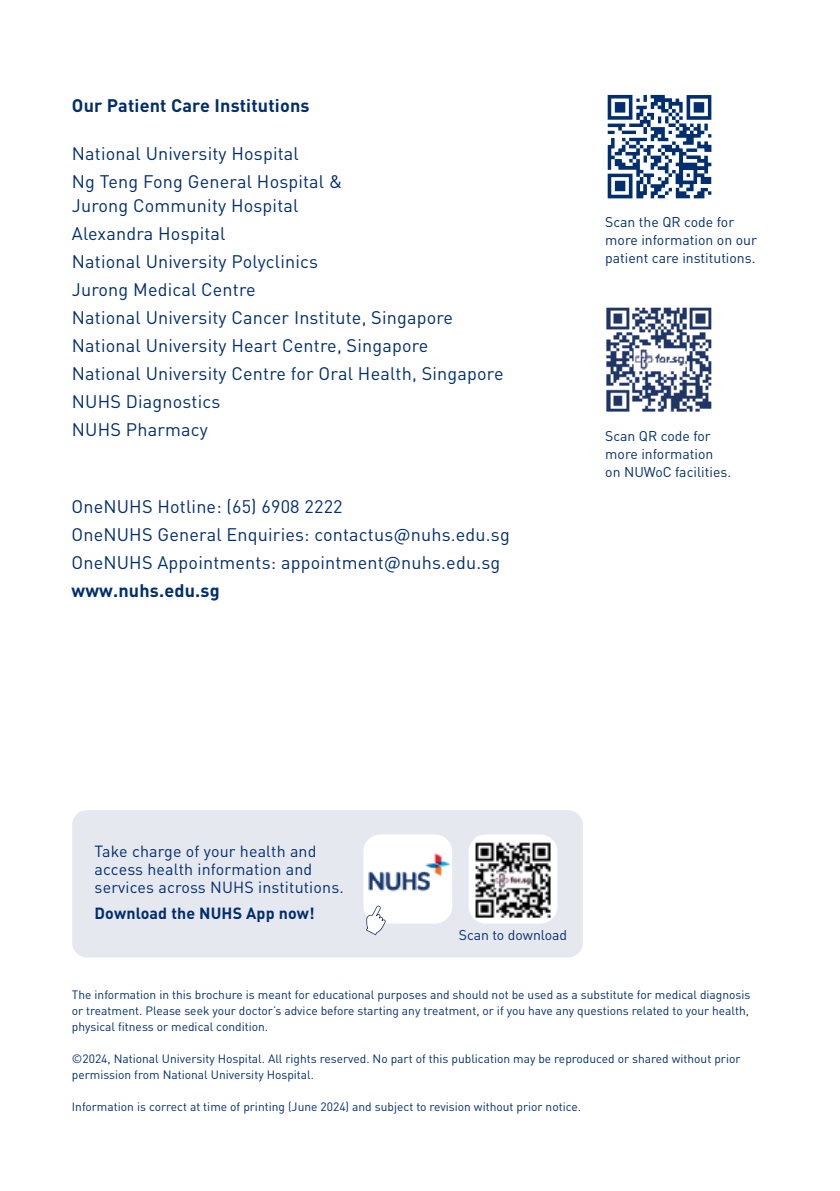
<style>
.page{position:relative;width:840px;height:1191px;background:#fff}
.page>*{position:absolute;margin:0;border:0;box-sizing:border-box;transform-origin:0 0}
.t1{font:18px/28px "DINOT";letter-spacing:.01em;color:#002e6d}
.t2{font:700 18px "DINOT";letter-spacing:.01em;color:#002e6d}
.t3{font:16px/18px "DINOT";letter-spacing:.01em;color:#002e6d}
.t4{font:700 16px "DINOT";letter-spacing:.01em;color:#002e6d}
.t5{font:14px/18px "DIN";color:#002e6d}
.t6{font:14px "DINOT";color:#002e6d}
.t7{font:12px/16px "DINOT";color:#002e6d;text-align:justify}
</style>
<div class="page">
<img style="left:606px;top:307px;width:106px;height:105px">
<div style="left:72px;top:810px;width:510px;height:147px;background:#e6e8f0;border-radius:15px"></div>
<div style="left:363px;top:834px;width:89px;height:89px;background:#fff;border-radius:17px"></div>
<img style="left:368px;top:853px;width:82px;height:39px">
<svg style="left:365px;top:905px;width:20px;height:30px"></svg>
<div style="left:468px;top:834px;width:89px;height:89px;background:#fff;border-radius:17px"></div>
<img style="left:475px;top:842px;width:75px;height:75px">
<svg style="left:607px;top:95px;width:104px;height:103px"></svg>
<h1 class="t2" style="left:72px;top:93px;width:239px">Our Patient Care Institutions</h1>
<h1 class="t1" style="left:72px;top:139px;width:272px">National University Hospital<br>Ng Teng Fong General Hospital &amp;</h1>
<p class="t1" style="left:72px;top:191px;width:433px">Jurong Community Hospital<br>Alexandra Hospital<br>National University Polyclinics<br>Jurong Medical Centre<br>National University Cancer Institute, Singapore<br>National University Heart Centre, Singapore<br>National University Centre for Oral Health, Singapore<br>NUHS Diagnostics<br>NUHS Pharmacy</p>
<h1 class="t1" style="left:71px;top:491px;width:439px">OneNUHS Hotline: (65) 6908 2222<br>OneNUHS General Enquiries: contactus@nuhs.edu.sg<br>OneNUHS Appointments: appointment@nuhs.edu.sg</h1>
<h1 class="t2" style="left:71px;top:578px;width:150px">www.nuhs.edu.sg</h1>
<p class="t5" style="left:605px;top:213px;width:153px">Scan the QR code for more information on our patient care institutions.</p>
<p class="t5" style="left:605px;top:426px;width:127px">Scan QR code for more information on NUWoC facilities.</p>
<h2 class="t3" style="left:94px;top:841px;width:250px">Take charge of your health and access health information and services across NUHS institutions.</h2>
<h2 class="t4" style="left:94px;top:902px;width:221px">Download the NUHS App now!</h2>
<p class="t6" style="left:458px;top:926px;width:110px">Scan to download</p>
<p class="t7" style="left:72px;top:985px;width:679px">The information in this brochure is meant for educational purposes and should not be used as a substitute for medical diagnosis or treatment. Please seek your doctor’s advice before starting any treatment, or if you have any questions related to your health, physical fitness or medical condition.</p>
<p class="t7" style="left:72px;top:1049px;width:669px">©2024, National University Hospital. All rights reserved. No part of this publication may be reproduced or shared without prior permission from National University Hospital.</p>
<p class="t7" style="left:72px;top:1097px;width:510px">Information is correct at time of printing (June 2024) and subject to revision without prior notice.</p>
</div>
